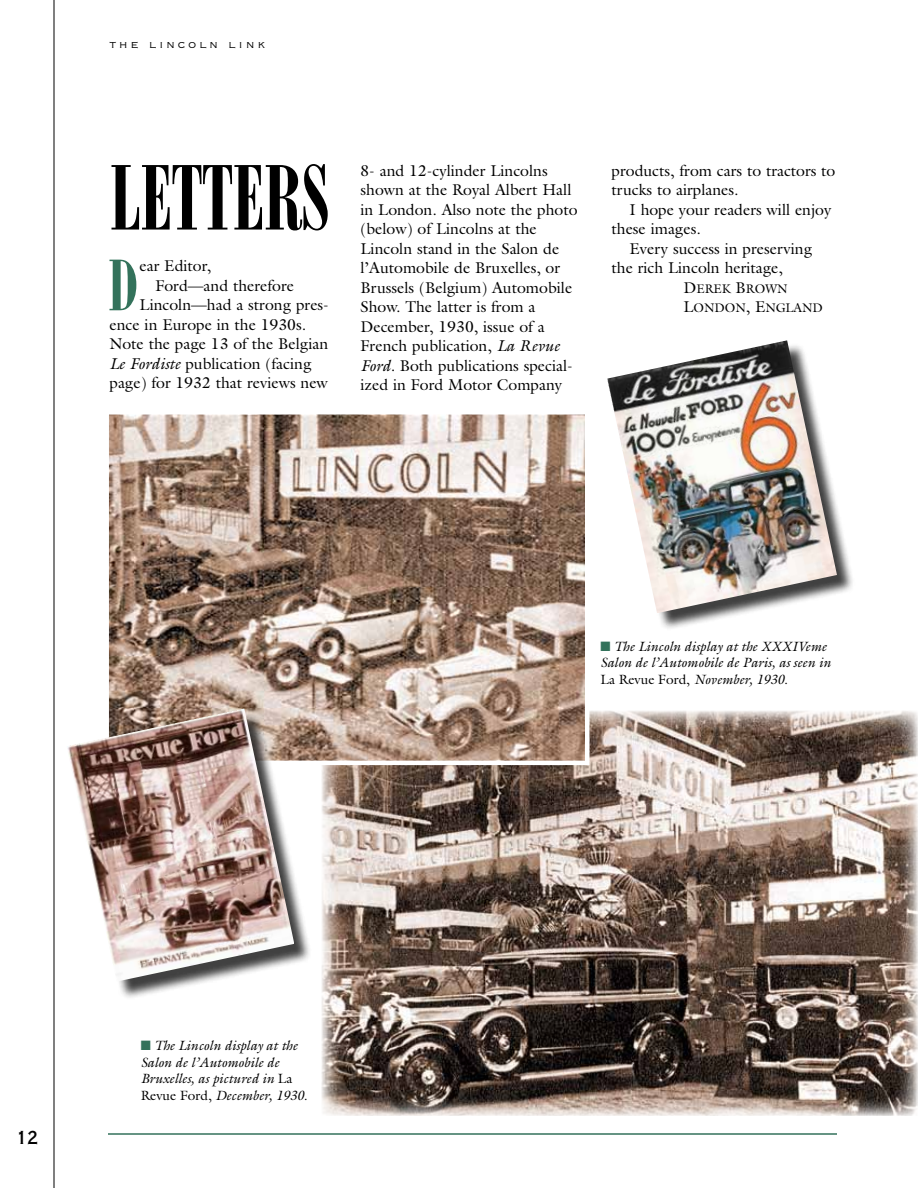
<style>
.page{position:relative;width:918px;height:1188px;background:#fff}
.page>*{position:absolute;margin:0;border:0;box-sizing:border-box;transform-origin:0 0}
.t1{font:87px "Modern 735 BT Roman A";color:#000}
.t2{font:68.4px "Modern 735 BT Roman A";color:#33725b}
.t3{font:18px "Copperplate Thirty AB";color:#000}
.t4{font:15.75px/19.5px "Galliard";color:#000}
.t5{font:italic 13.5px/16.5px "Galliard";color:#000}
.t6{font:13.5px "Copperplate Thirty Two BC";letter-spacing:.2em;color:#000}
.t7{font:12.6px/19.5px "Galliard Roman SC800";color:#000}
.s1{font-style:italic}
.s2{font-size:15.75px}
.s3{color:#33725b}
.s4{font-style:normal}
</style>
<div class="page">
<hr style="left:108px;top:1133px;width:729px;height:2px;background:#33725b">
<hr style="left:54px;top:0;width:1px;height:1188px;background:#000">
<img style="left:322px;top:711px;width:596px;height:405px">
<svg style="left:109px;top:414px;width:483px;height:353px;background:#a89284"></svg>
<div style="left:610px;top:343px;width:245px;height:288px;background:#000;opacity:.75"></div>
<img style="left:607px;top:340px;width:230px;height:273px">
<div style="left:69px;top:711px;width:243px;height:289px;background:#000;opacity:.75"></div>
<img style="left:67px;top:709px;width:227px;height:273px">
<p class="t6" style="left:110px;top:38px;width:157px">the lincoln link</p>
<h1 class="t1" style="left:110px;top:147px;width:32px">LETTERS</h1>
<h2 class="t2" style="left:108px;top:246px;width:32px">D</h2>
<p class="t4" style="left:140px;top:256px;width:73px">ear Editor,</p>
<p class="t4" style="left:155px;top:275px;width:140px">Ford—and therefore</p>
<p class="t4" style="left:140px;top:295px;width:191px">Lincoln—had a strong pres-</p>
<p class="t4" style="left:110px;top:314px;width:198px">ence in Europe in the 1930s.</p>
<p class="t4" style="left:110px;top:334px;width:220px">Note the page 13 of the Belgian</p>
<p class="t4" style="left:110px;top:353px;width:204px"><span class="s1">Le Fordiste</span> publication (facing</p>
<p class="t4" style="left:110px;top:373px;width:220px">page) for 1932 that reviews new</p>
<p class="t4" style="left:361px;top:161px;width:219px">8- and 12-cylinder Lincolns shown at the Royal Albert Hall in London. Also note the photo (below) of Lincolns at the<br>Lincoln stand in the Salon de l’Automobile de Bruxelles, or<br>Brussels (Belgium) Automobile<br>Show. The latter is from a<br>December, 1930, issue of a<br>French publication, <span class="s1">La Revue<br>Ford.</span> Both publications special&shy;ized in Ford Motor Company</p>
<p class="t4" style="left:612px;top:160px;width:225px">products, from cars to tractors to trucks to airplanes.</p>
<p class="t4" style="left:612px;top:199px;width:221px;text-indent:18px">I hope your readers will enjoy these images.</p>
<p class="t4" style="left:612px;top:238px;width:202px;text-indent:18px">Every success in preserving the rich Lincoln heritage,</p>
<p class="t7" style="left:684px;top:279px;width:141px"><span class="s2">D</span>EREK <span class="s2">B</span>ROWN<br><span class="s2">L</span>ONDON<span class="s2">, E</span>NGLAND</p>
<p class="t5" style="left:601px;top:638px;width:232px"><span class="s3">■</span> The Lincoln display at the XXXIVeme<br>Salon de l’Automobile de Paris, as seen in<br><span class="s4">La Revue Ford,</span> November, 1930.</p>
<p class="t3" style="left:16px;top:1127px;width:23px">12</p>
<p class="t5" style="left:141px;top:1037px;width:168px"><span class="s3">■</span> The Lincoln display at the<br>Salon de l’Automobile de<br>Bruxelles, as pictured in <span class="s4">La<br>Revue Ford,</span> December, 1930.</p>
</div>
